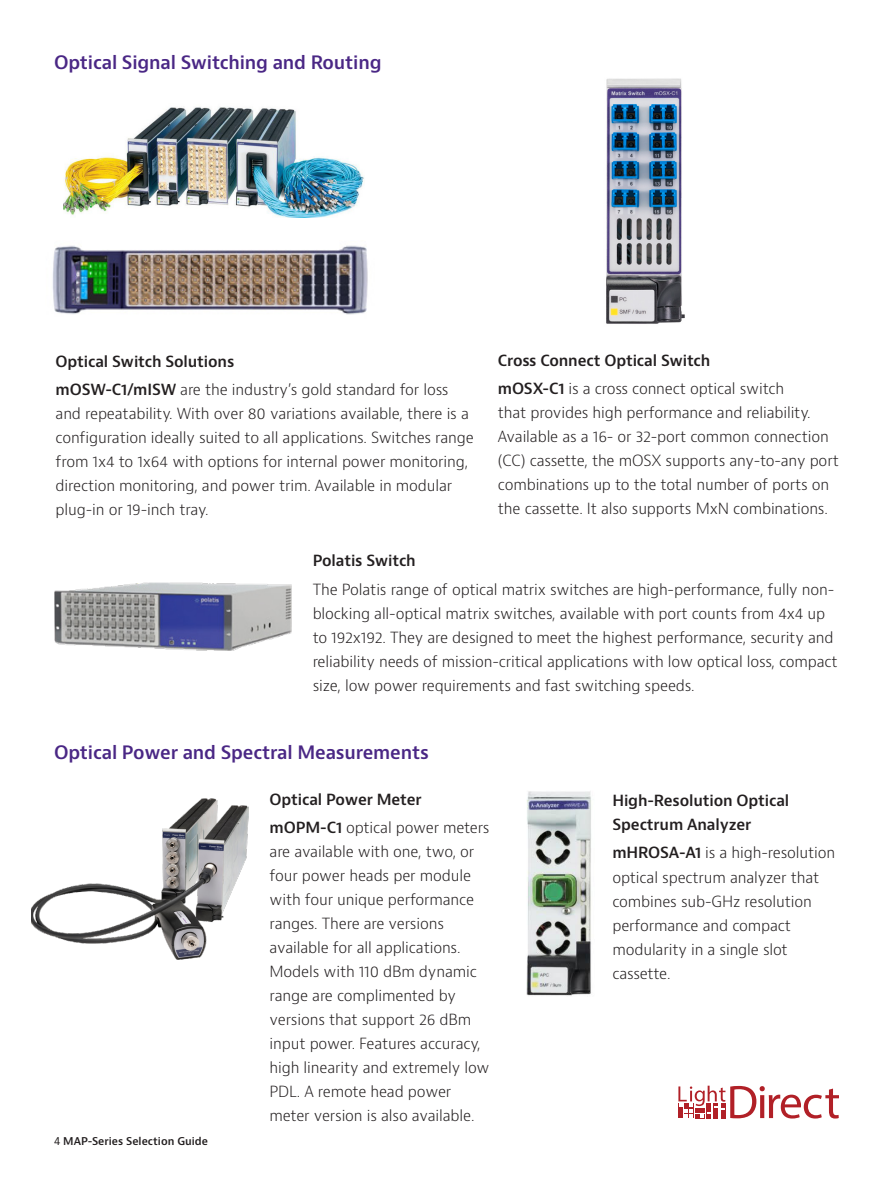
<style>
.page{position:relative;width:893px;height:1191px;background:#fff}
.page>*{position:absolute;margin:0;border:0;box-sizing:border-box;transform-origin:0 0}
.H2_Heading_Purple_12{font:600 18px "Bernino Sans";letter-spacing:-.01em;color:#4a2785}
.P_10_16{font:300 15px/24px "Bernino Sans";letter-spacing:-.01em;color:#231f20}
.H3_Heading_Level_3{font:600 15px/24px "Bernino Sans";letter-spacing:-.01em;color:#231f20}
.t1{font:600 10.5px "Bernino Sans";color:#231f20}
.s1{font-weight:600}
.s2{font-weight:400}
</style>
<div class="page">
<img style="left:64px;top:107px;width:300px;height:111px">
<img style="left:52px;top:245px;width:316px;height:70px">
<img style="left:606px;top:78px;width:79px;height:246px">
<img style="left:31px;top:798px;width:217px;height:161px">
<img style="left:526px;top:791px;width:65px;height:205px">
<img style="left:54px;top:582px;width:238px;height:69px">
<svg style="left:678px;top:1085px;width:161px;height:33px"></svg>
<p class="H2_Heading_Purple_12" style="left:54px;top:50px;width:329px">Optical Signal Switching and Routing</p>
<p class="H3_Heading_Level_3" style="left:56px;top:349px;width:180px">Optical Switch Solutions</p>
<p class="P_10_16" style="left:56px;top:378px;width:420px"><span class="s1">mOSW-C1/mISW</span> are the industry’s gold standard for loss and repeatability. With over 80 variations available, there is a configuration ideally suited to all applications. Switches range from 1x4 to 1x64 with options for internal power monitoring, direction monitoring, and power trim. Available in modular plug-in or 19-inch tray.</p>
<p class="H3_Heading_Level_3" style="left:498px;top:349px;width:214px">Cross Connect Optical Switch</p>
<p class="P_10_16" style="left:498px;top:377px;width:342px"><span class="s1">mOSX-C1</span> is a cross connect optical switch<br>that provides high performance and reliability.<br>Available as a 16- or 32-port common connection (CC) cassette, the mOSX supports any-to-any port combinations up to the total number of ports on the cassette. It also supports MxN combinations.</p>
<p class="H3_Heading_Level_3" style="left:313px;top:549px;width:105px">Polatis Switch</p>
<p class="P_10_16" style="left:313px;top:577px;width:527px">The Polatis range of optical matrix switches are high-performance, fully non&shy;blocking all-optical matrix switches, available with port counts from 4x4 up to 192x192. They are designed to meet the highest performance, security and reliability needs of mission-critical applications with low optical loss, compact size, low power requirements and fast switching speeds.</p>
<p class="H2_Heading_Purple_12" style="left:54px;top:740px;width:376px">Optical Power and Spectral Measurements</p>
<p class="H3_Heading_Level_3" style="left:270px;top:787px;width:154px">Optical Power Meter</p>
<p class="P_10_16" style="left:270px;top:815px;width:221px"><span class="s1">mOPM-C1</span> optical power meters are available with one, two, or four power heads per module with four unique performance ranges. There are versions available for all applications.<br>Models with 110 dBm dynamic range are complimented by versions that support 26 dBm input power. Features accuracy, high linearity and extremely low<br>PDL. A remote head power meter version is also available.</p>
<p class="t1" style="left:54px;top:1134px;width:156px"><span class="s2">4</span> MAP-Series Selection Guide</p>
<p class="H3_Heading_Level_3" style="left:612px;top:789px;width:178px">High-Resolution Optical<br>Spectrum Analyzer</p>
<p class="P_10_16" style="left:612px;top:841px;width:224px"><span class="s1">mHROSA-A1</span> is a high-resolution optical spectrum analyzer that combines sub-GHz resolution performance and compact modularity in a single slot cassette.</p>
</div>
